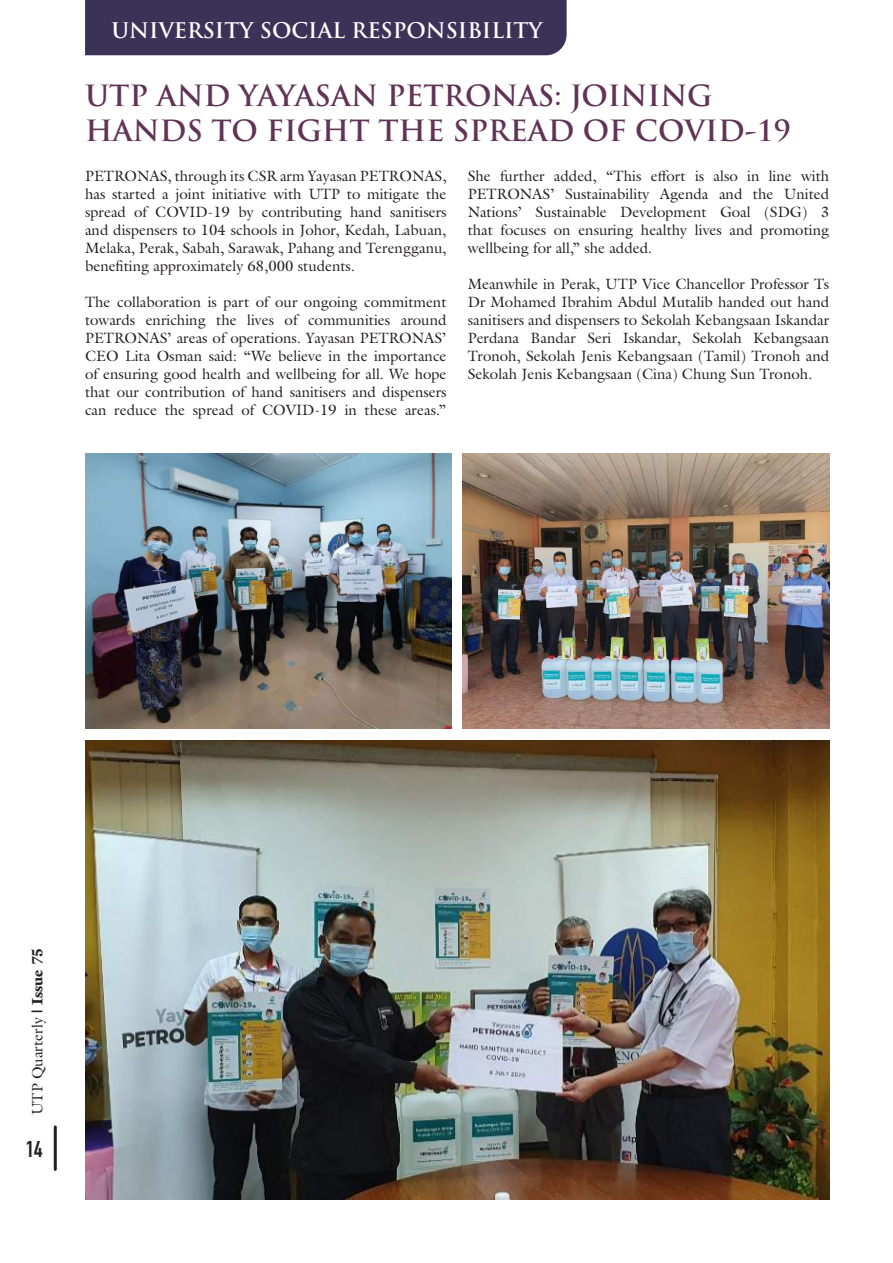
<style>
.page{position:relative;width:893px;height:1263px;background:#fff}
.page>*{position:absolute;margin:0;border:0;box-sizing:border-box;transform-origin:0 0}
.t1{font:700 28.5px/34.2px "Trajan Pro";color:#613357}
.t2{font:700 22.5px "DIN Condensed";color:#231f20}
.t3{font:700 21px "Trajan Pro";color:#fff}
.t4{font:15px/18px "Galliard Pro";color:#231f20;text-align:justify}
.s1{font-weight:900}
</style>
<div class="page">
<div style="left:85px;top:0;width:482px;height:55px;background:#3b3357"></div>
<img style="left:85px;top:740px;width:744px;height:459px">
<img style="left:463px;top:454px;width:366px;height:275px">
<img style="left:85px;top:454px;width:367px;height:275px">
<hr style="left:54px;top:1127px;width:3px;height:42px;background:#231f20">
<h3 class="t3" style="left:111px;top:17px;width:433px">UNIVERSITY SOCIAL RESPONSIBILITY</h3>
<h1 class="t1" style="left:85px;top:79px;width:707px">UTP AND YAYASAN PETRONAS: JOINING<br>HANDS TO FIGHT THE SPREAD OF COVID-19</h1>
<p class="t4" style="left:85px;top:166px;width:363px">PETRONAS, through its CSR arm Yayasan PETRONAS, has started a joint initiative with UTP to mitigate the spread of COVID-19 by contributing hand sanitisers and dispensers to 104 schools in Johor, Kedah, Labuan, Melaka, Perak, Sabah, Sarawak, Pahang and Terengganu, benefiting approximately 68,000 students.</p>
<p class="t4" style="left:85px;top:292px;width:363px">The collaboration is part of our ongoing commitment towards enriching the lives of communities around PETRONAS’ areas of operations. Yayasan PETRONAS’ CEO Lita Osman said: “We believe in the importance of ensuring good health and wellbeing for all. We hope that our contribution of hand sanitisers and dispensers can reduce the spread of COVID-19 in these areas.”</p>
<p class="t4" style="left:468px;top:166px;width:363px">She further added, “This effort is also in line with PETRONAS’ Sustainability Agenda and the United Nations’ Sustainable Development Goal (SDG) 3 that focuses on ensuring healthy lives and promoting wellbeing for all,” she added.</p>
<p class="t4" style="left:468px;top:274px;width:363px">Meanwhile in Perak, UTP Vice Chancellor Professor Ts Dr Mohamed Ibrahim Abdul Mutalib handed out hand sanitisers and dispensers to Sekolah Kebangsaan Iskandar Perdana Bandar Seri Iskandar, Sekolah Kebangsaan Tronoh, Sekolah Jenis Kebangsaan (Tamil) Tronoh and Sekolah Jenis Kebangsaan (Cina) Chung Sun Tronoh.</p>
<p class="t4" style="left:28px;top:1115px;width:169px;rotate:-90deg">UTP Quarterly <span class="s1">| Issue 75</span></p>
<h2 class="t2" style="left:26px;top:1134px;width:18px">14</h2>
</div>
